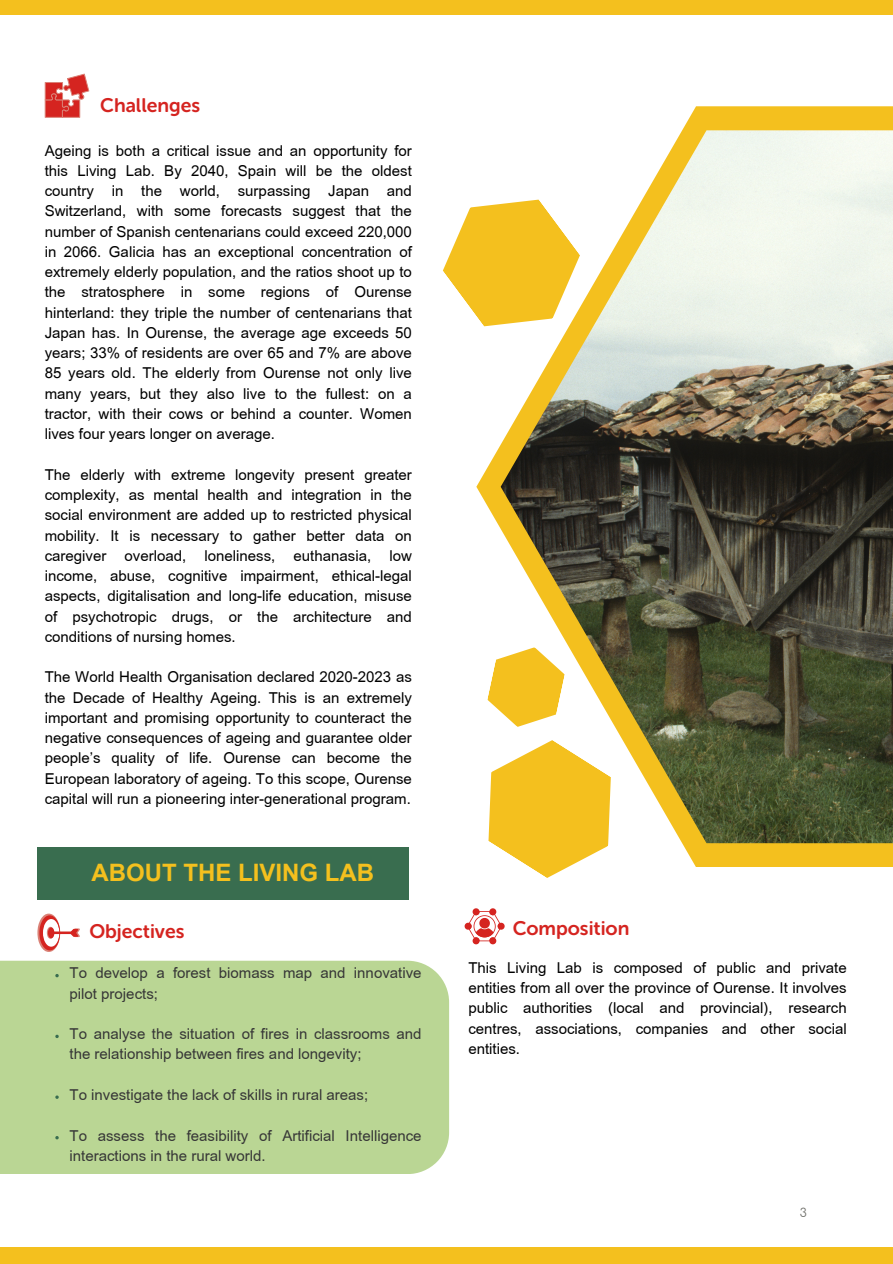
<style>
.page{position:relative;width:893px;height:1264px;background:#fff}
.page>*{position:absolute;margin:0;border:0;box-sizing:border-box;transform-origin:0 0}
.t1{font:700 24px "Arial";color:#f4c01e}
.t2{font:19.5px "Museo Sans Rounded 700";color:#d52420}
.t3{font:15px/20.2px "Arial";color:#000;text-align:justify}
.t4{font:15px/20.2px "Arial";color:#373737}
.t5{font:12px "Comfortaa";color:#6d6d68}
</style>
<div class="page">
<svg style="left:45px;top:74px;width:44px;height:43px"></svg>
<svg style="left:37px;top:913px;width:43px;height:38px"></svg>
<div style="left:37px;top:846px;width:372px;height:53px;background:#396d4f"></div>
<svg style="left:476px;top:106px;width:416px;height:761px"></svg>
<img style="left:500px;top:130px;width:392px;height:713px">
<svg style="left:487px;top:647px;width:77px;height:80px"></svg>
<svg style="left:488px;top:740px;width:122px;height:138px"></svg>
<svg style="left:443px;top:199px;width:137px;height:127px"></svg>
<svg style="left:464px;top:908px;width:40px;height:36px"></svg>
<div style="left:0;top:0;width:892px;height:14px;background:#f4c01e"></div>
<div style="left:0;top:1247px;width:892px;height:16px;background:#f4c01e"></div>
<div style="left:0;top:960px;width:449px;height:214px;background:#bad694"></div>
<svg style="left:55px;top:973px;width:4px;height:4px"></svg>
<svg style="left:55px;top:1034px;width:4px;height:4px"></svg>
<svg style="left:55px;top:1095px;width:4px;height:3px"></svg>
<svg style="left:55px;top:1135px;width:4px;height:4px"></svg>
<h2 class="t2" style="left:100px;top:94px;width:101px">Challenges</h2>
<p class="t3" style="left:45px;top:140px;width:369px">Ageing is both a critical issue and an opportunity for this Living Lab. By 2040, Spain will be the oldest country in the world, surpassing Japan and Switzerland, with some forecasts suggest that the number of Spanish centenarians could exceed 220,000 in 2066. Galicia has an exceptional concentration of extremely elderly population, and the ratios shoot up to the stratosphere in some regions of Ourense hinterland: they triple the number of centenarians that Japan has. In Ourense, the average age exceeds 50 years; 33% of residents are over 65 and 7% are above 85 years old. The elderly from Ourense not only live many years, but they also live to the fullest: on a tractor, with their cows or behind a counter. Women lives four years longer on average.</p>
<p class="t3" style="left:45px;top:464px;width:369px">The elderly with extreme longevity present greater complexity, as mental health and integration in the social environment are added up to restricted physical mobility. It is necessary to gather better data on caregiver overload, loneliness, euthanasia, low income, abuse, cognitive impairment, ethical-legal aspects, digitalisation and long-life education, misuse of psychotropic drugs, or the architecture and conditions of nursing homes.</p>
<p class="t3" style="left:45px;top:667px;width:369px">The World Health Organisation declared 2020-2023 as the Decade of Healthy Ageing. This is an extremely important and promising opportunity to counteract the negative consequences of ageing and guarantee older people’s quality of life. Ourense can become the European laboratory of ageing. To this scope, Ourense capital will run a pioneering inter-generational program.</p>
<h1 class="t1" style="left:91px;top:859px;width:284px">ABOUT THE LIVING LAB</h1>
<h2 class="t2" style="left:89px;top:920px;width:97px">Objectives</h2>
<p class="t4" style="left:70px;top:963px;width:353px">To develop a forest biomass map and innovative pilot projects;</p>
<p class="t4" style="left:70px;top:1023px;width:353px">To analyse the situation of fires in classrooms and the relationship between fires and longevity;</p>
<p class="t4" style="left:70px;top:1084px;width:300px">To investigate the lack of skills in rural areas;</p>
<p class="t4" style="left:70px;top:1125px;width:353px">To assess the feasibility of Artificial Intelligence interactions in the rural world.</p>
<h2 class="t2" style="left:512px;top:917px;width:118px">Composition</h2>
<p class="t3" style="left:468px;top:957px;width:380px">This Living Lab is composed of public and private entities from all over the province of Ourense. It involves public authorities (local and provincial), research centres, associations, companies and other social entities.</p>
<p class="t5" style="left:799px;top:1201px;width:9px">3</p>
</div>
